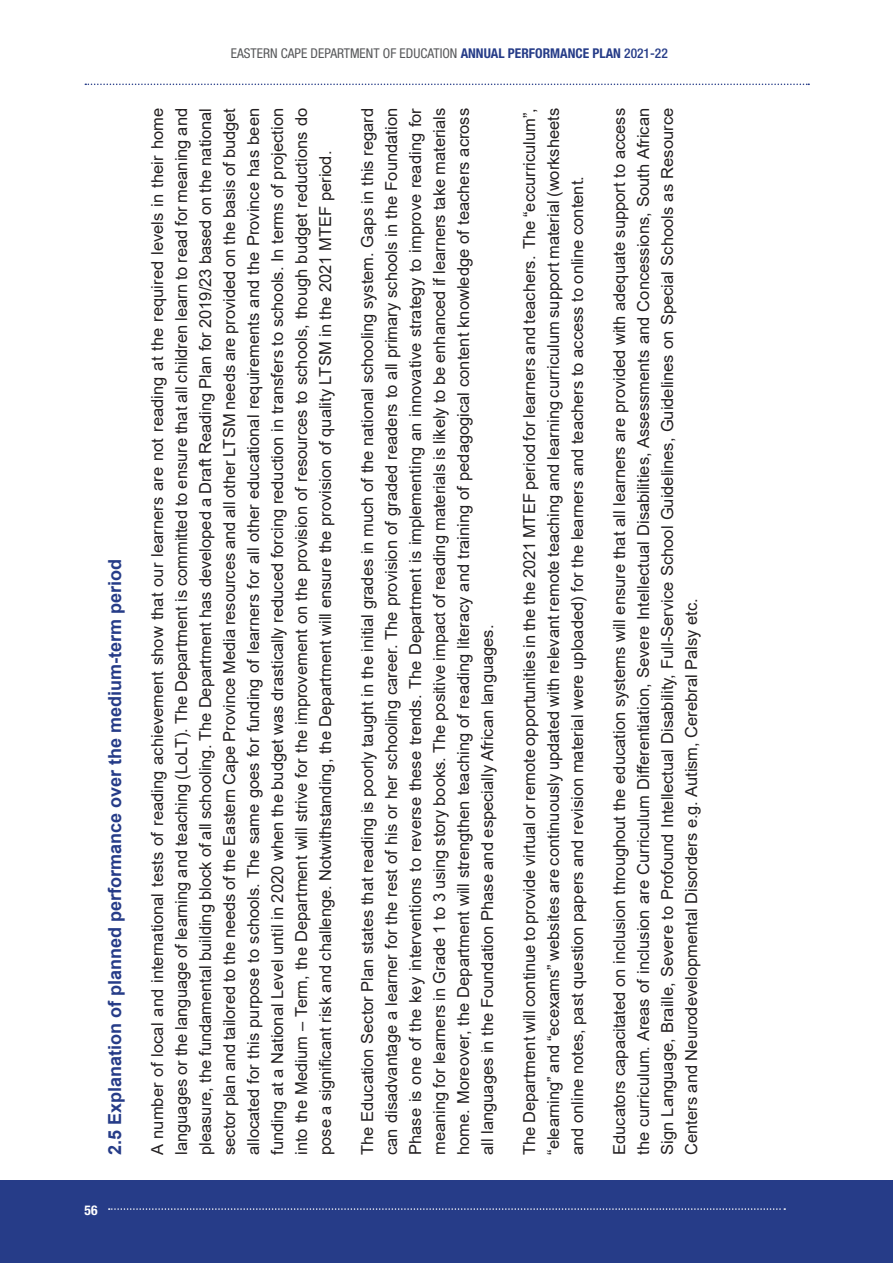
<style>
.page{position:relative;width:893px;height:1263px;background:#fff}
.page>*{position:absolute;margin:0;border:0;box-sizing:border-box;transform-origin:0 0}
.t1{font:700 18px "Arial";color:#263c88}
.t2{font:16.5px/24px "Arial";color:#231f20;text-align:justify}
.t3{font:condensed 13.5px "Helvetica Neue LT Pro";color:#57585a}
.t4{font:700 condensed 13.5px "Helvetica Neue LT Pro";color:#fff}
.s1{font-weight:700;color:#263c88}
.s2{font-weight:500;color:#263c88}
</style>
<div class="page">
<div style="left:0;top:1180px;width:893px;height:83px;background:#263c88"></div>
<svg style="left:109px;top:1208px;width:676px;height:2px"></svg>
<svg style="left:85px;top:84px;width:724px;height:1px"></svg>
<p class="t1" style="left:102px;top:1155px;width:598px;rotate:-90deg">2.5 Explanation of planned performance over the medium-term period</p>
<p class="t4" style="left:85px;top:1202px;width:14px">56</p>
<p class="t3" style="left:231px;top:45px;width:438px">EASTERN CAPE DEPARTMENT OF EDUCATION <span class="s1">ANNUAL PERFORMANCE PLAN</span> <span class="s2">2021-22</span></p>
<p class="t2" style="left:145px;top:1155px;width:1048px;rotate:-90deg">A number of local and international tests of reading achievement show that our learners are not reading at the required levels in their home languages or the language of learning and teaching (LoLT). The Department is committed to ensure that all children learn to read for meaning and pleasure, the fundamental building block of all schooling. The Department has developed a Draft Reading Plan for 2019/23 based on the national sector plan and tailored to the needs of the Eastern Cape Province Media resources and all other LTSM needs are provided on the basis of budget allocated for this purpose to schools. The same goes for funding of learners for all other educational requirements and the Province has been funding at a National Level until in 2020 when the budget was drastically reduced forcing reduction in transfers to schools. In terms of projection into the Medium – Term, the Department will strive for the improvement on the provision of resources to schools, though budget reductions do pose a significant risk and challenge. Notwithstanding, the Department will ensure the provision of quality LTSM in the 2021 MTEF period.</p>
<p class="t2" style="left:355px;top:1155px;width:1049px;rotate:-90deg">The Education Sector Plan states that reading is poorly taught in the initial grades in much of the national schooling system. Gaps in this regard can disadvantage a learner for the rest of his or her schooling career. The provision of graded readers to all primary schools in the Foundation Phase is one of the key interventions to reverse these trends. The Department is implementing an innovative strategy to improve reading for meaning for learners in Grade 1 to 3 using story books. The positive impact of reading materials is likely to be enhanced if learners take materials home. Moreover, the Department will strengthen teaching of reading literacy and training of pedagogical content knowledge of teachers across all languages in the Foundation Phase and especially African languages.</p>
<p class="t2" style="left:517px;top:1155px;width:1048px;rotate:-90deg">The Department will continue to provide virtual or remote opportunities in the the 2021 MTEF period for learners and teachers. The “eccurriculum”, “elearning” and “ecexams” websites are continuously updated with relevant remote teaching and learning curriculum support material (worksheets and online notes, past question papers and revision material were uploaded) for the learners and teachers to access to online content.</p>
<p class="t2" style="left:607px;top:1155px;width:1048px;rotate:-90deg">Educators capacitated on inclusion throughout the education systems will ensure that all learners are provided with adequate support to access the curriculum. Areas of inclusion are Curriculum Differentiation, Severe Intellectual Disabilities, Assessments and Concessions, South African Sign Language, Braille, Severe to Profound Intellectual Disability, Full-Service School Guidelines, Guidelines on Special Schools as Resource Centers and Neurodevelopmental Disorders e.g. Autism, Cerebral Palsy etc.</p>
</div>
